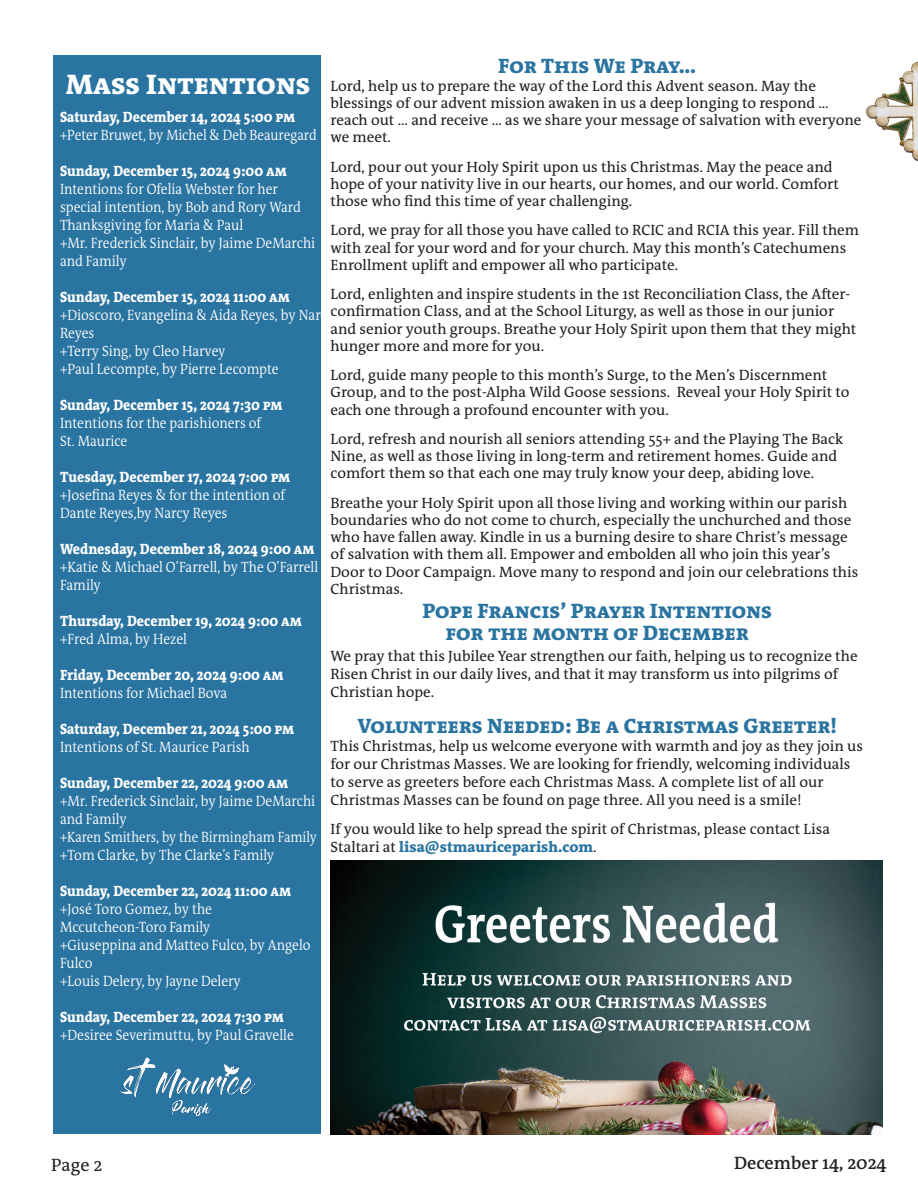
<style>
.page{position:relative;width:918px;height:1188px;background:#fff}
.page>*{position:absolute;margin:0;border:0;box-sizing:border-box;transform-origin:0 0}
.t1{font:800 28.5px "The Antiqua B W8";color:#fff}
.t2{font:800 21px "The Antiqua B W8";color:#2a74a1}
.t3{font:600 18px "The Antiqua B W6";color:#231f20}
.t4{font:18px "The Antiqua B W5 Plain";color:#231f20}
.t5{font:15px/17.2px "The Antiqua B W5 Plain";color:#231f20}
.t6{font:300 15px/18px "The Antiqua B W4";color:#fff;scale:.9 1}
.t7{font:800 15px "The Antiqua B W8";color:#fff;scale:.9 1}
.t8{font:300 15px "The Antiqua B W4";color:#fff;scale:.86 1}
.t9{font:300 15px "The Antiqua B W4";color:#fff;scale:.88 1}
.s1{font-family:"The Antiqua B W8";font-weight:800;color:#2a74a1}
</style>
<div class="page">
<div style="left:54px;top:56px;width:267px;height:1078px;background:#2a74a1"></div>
<img style="left:120px;top:1057px;width:135px;height:60px">
<img style="left:866px;top:62px;width:52px;height:100px">
<img style="left:330px;top:861px;width:552px;height:273px">
<p class="t2" style="left:498px;top:53px;width:199px">For This We Pray...</p>
<p class="t5" style="left:330px;top:77px;width:533px">Lord, help us to prepare the way of the Lord this Advent season. May the blessings of our advent mission awaken in us a deep longing to respond … reach out … and receive … as we share your message of salvation with everyone we meet.</p>
<p class="t5" style="left:330px;top:158px;width:510px">Lord, pour out your Holy Spirit upon us this Christmas. May the peace and hope of your nativity live in our hearts, our homes, and our world. Comfort those who find this time of year challenging.</p>
<p class="t5" style="left:330px;top:222px;width:530px">Lord, we pray for all those you have called to RCIC and RCIA this year. Fill them with zeal for your word and for your church. May this month’s Catechumens<br>Enrollment uplift and empower all who participate.</p>
<p class="t5" style="left:330px;top:285px;width:528px">Lord, enlighten and inspire students in the 1st Reconciliation Class, the After&shy;confirmation Class, and at the School Liturgy, as well as those in our junior and senior youth groups. Breathe your Holy Spirit upon them that they might hunger more and more for you.</p>
<p class="t5" style="left:330px;top:366px;width:521px">Lord, guide many people to this month’s Surge, to the Men’s Discernment<br>Group, and to the post-Alpha Wild Goose sessions. Reveal your Holy Spirit to each one through a profound encounter with you.</p>
<p class="t5" style="left:330px;top:430px;width:514px">Lord, refresh and nourish all seniors attending 55+ and the Playing The Back<br>Nine, as well as those living in long-term and retirement homes. Guide and comfort them so that each one may truly know your deep, abiding love.</p>
<p class="t5" style="left:330px;top:494px;width:529px">Breathe your Holy Spirit upon all those living and working within our parish boundaries who do not come to church, especially the unchurched and those who have fallen away. Kindle in us a burning desire to share Christ’s message of salvation with them all. Empower and embolden all who join this year’s Door to Door Campaign. Move many to respond and join our celebrations this Christmas.</p>
<p class="t2" style="left:422px;top:597px;width:351px">Pope Francis’ Prayer Intentions</p>
<p class="t2" style="left:446px;top:620px;width:305px">for the month of December</p>
<p class="t5" style="left:330px;top:647px;width:529px;line-height:18px">We pray that this Jubilee Year strengthen our faith, helping us to recognize the<br>Risen Christ in our daily lives, and that it may transform us into pilgrims of<br>Christian hope.</p>
<p class="t2" style="left:358px;top:713px;width:481px">Volunteers Needed: Be a Christmas Greeter!</p>
<p class="t5" style="left:330px;top:737px;width:534px;line-height:18px">This Christmas, help us welcome everyone with warmth and joy as they join us for our Christmas Masses. We are looking for friendly, welcoming individuals to serve as greeters before each Christmas Mass. A complete list of all our Christmas Masses can be found on page three. All you need is a smile!</p>
<p class="t5" style="left:330px;top:820px;width:501px;line-height:18px">If you would like to help spread the spirit of Christmas, please contact Lisa<br>Staltari at <span class="s1">lisa@stmauriceparish.com</span>.</p>
<p class="t1" style="left:66px;top:67px;width:246px">Mass Intentions</p>
<p class="t7" style="left:60px;top:107px;width:263px">Saturday, December 14, 2024 5:00 pm</p>
<p class="t9" style="left:60px;top:125px;width:293px">+Peter Bruwet, by Michel &amp; Deb Beauregard</p>
<p class="t7" style="left:60px;top:161px;width:254px">Sunday, December 15, 2024 9:00 am</p>
<p class="t6" style="left:60px;top:180px;width:269px">Intentions for Ofelia Webster for her special intention, by Bob and Rory Ward<br>Thanksgiving for Maria &amp; Paul</p>
<p class="t6" style="left:60px;top:234px;width:285px">+Mr. Frederick Sinclair, by Jaime DeMarchi and Family</p>
<p class="t7" style="left:60px;top:287px;width:257px">Sunday, December 15, 2024 11:00 am</p>
<p class="t6" style="left:60px;top:306px;width:306px">+Dioscoro, Evangelina &amp; Aida Reyes, by Narcy<br>Reyes</p>
<p class="t6" style="left:60px;top:342px;width:185px">+Terry Sing, by Cleo Harvey</p>
<p class="t6" style="left:60px;top:360px;width:245px">+Paul Lecompte, by Pierre Lecompte</p>
<p class="t7" style="left:60px;top:395px;width:249px">Sunday, December 15, 2024 7:30 pm</p>
<p class="t6" style="left:60px;top:414px;width:225px">Intentions for the parishioners of</p>
<p class="t6" style="left:60px;top:432px;width:76px">St. Maurice</p>
<p class="t7" style="left:60px;top:467px;width:258px">Tuesday, December 17, 2024 7:00 pm</p>
<p class="t6" style="left:60px;top:486px;width:252px">+Josefina Reyes &amp; for the intention of</p>
<p class="t6" style="left:60px;top:504px;width:188px">Dante Reyes,by Narcy Reyes</p>
<p class="t7" style="left:60px;top:539px;width:285px">Wednesday, December 18, 2024 9:00 am</p>
<p class="t6" style="left:60px;top:558px;width:288px">+Katie &amp; Michael O’Farrell, by The O’Farrell<br>Family</p>
<p class="t7" style="left:60px;top:611px;width:271px">Thursday, December 19, 2024 9:00 am</p>
<p class="t6" style="left:60px;top:630px;width:143px">+Fred Alma, by Hezel</p>
<p class="t7" style="left:60px;top:665px;width:250px">Friday, December 20, 2024 9:00 am</p>
<p class="t6" style="left:60px;top:684px;width:187px">Intentions for Michael Bova</p>
<p class="t7" style="left:60px;top:719px;width:262px">Saturday, December 21, 2024 5:00 pm</p>
<p class="t6" style="left:60px;top:738px;width:212px">Intentions of St. Maurice Parish</p>
<p class="t7" style="left:60px;top:773px;width:255px">Sunday, December 22, 2024 9:00 am</p>
<p class="t6" style="left:60px;top:792px;width:285px">+Mr. Frederick Sinclair, by Jaime DeMarchi and Family</p>
<p class="t8" style="left:60px;top:827px;width:300px">+Karen Smithers, by the Birmingham Family</p>
<p class="t6" style="left:60px;top:846px;width:240px">+Tom Clarke, by The Clarke’s Family</p>
<p class="t7" style="left:60px;top:881px;width:259px">Sunday, December 22, 2024 11:00 am</p>
<p class="t6" style="left:60px;top:900px;width:171px">+José Toro Gomez, by the</p>
<p class="t6" style="left:60px;top:918px;width:168px">Mccutcheon-Toro Family</p>
<p class="t6" style="left:60px;top:936px;width:280px">+Giuseppina and Matteo Fulco, by Angelo<br>Fulco</p>
<p class="t6" style="left:60px;top:972px;width:203px">+Louis Delery, by Jayne Delery</p>
<p class="t7" style="left:60px;top:1007px;width:251px">Sunday, December 22, 2024 7:30 pm</p>
<p class="t6" style="left:60px;top:1026px;width:261px">+Desiree Severimuttu, by Paul Gravelle</p>
<p class="t4" style="left:51px;top:1153px;width:53px">Page 2</p>
<p class="t3" style="left:734px;top:1151px;width:154px">December 14, 2024</p>
</div>
